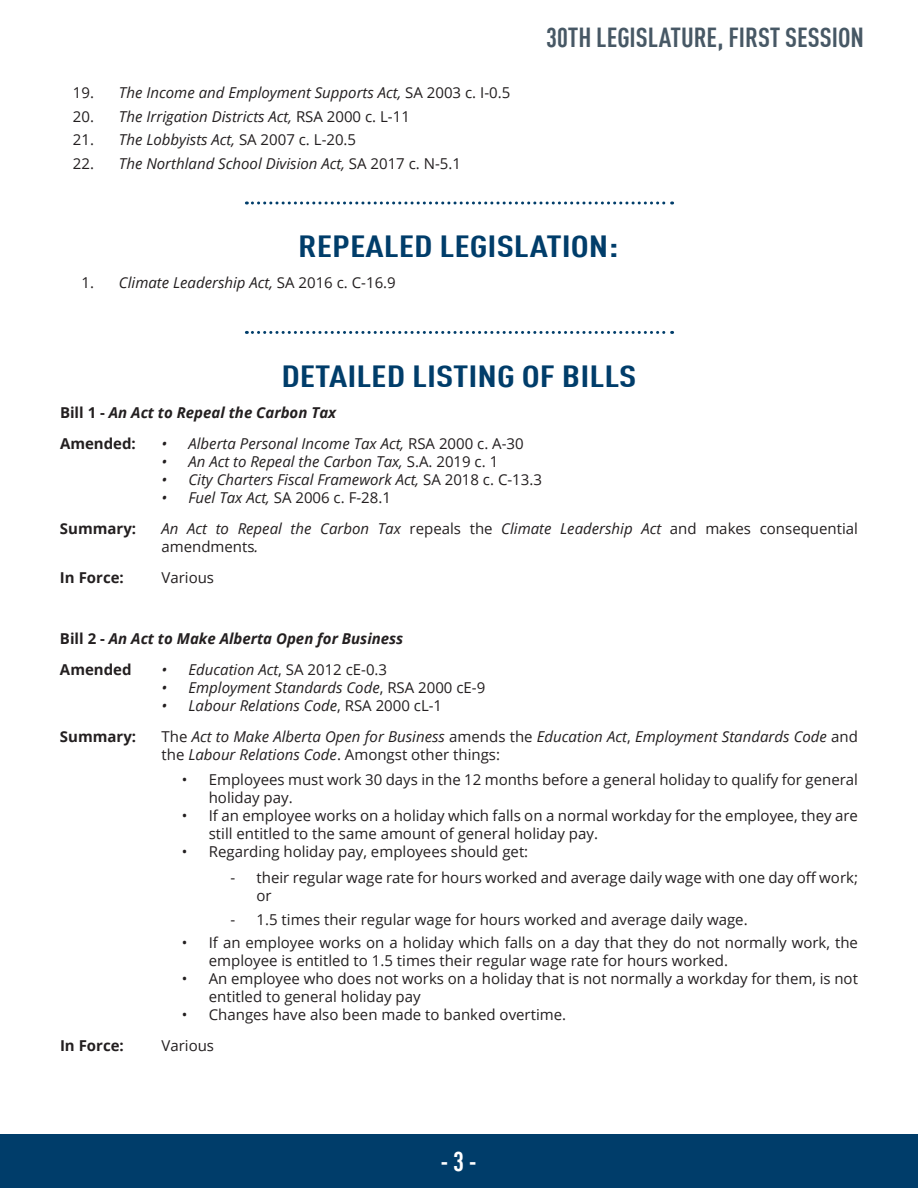
<style>
.page{position:relative;width:918px;height:1188px;background:#fff}
.page>*{position:absolute;margin:0;border:0;box-sizing:border-box;transform-origin:0 0}
.t1{font:700 condensed 30px "DIN Offc";color:#003d6a;scale:1.3 1}
.t2{font:700 condensed 27px "DIN Offc";color:#475865}
.t3{font:700 condensed 27px "DIN Offc";color:#fff}
.t4{font:15px/18px "Open Sans";color:#231f20}
.t5{font:italic 15px/18px "Open Sans";color:#231f20}
.t6{font:italic 700 15px/30.9px "Open Sans";color:#231f20}
.t7{font:700 15px "Open Sans";color:#231f20}
.s1{font-style:normal}
.s2{font-style:italic}
</style>
<div class="page">
<div style="left:1px;top:1134px;width:917px;height:54px;background:#003d6a"></div>
<svg style="left:246px;top:201px;width:427px;height:3px"></svg>
<svg style="left:246px;top:331px;width:427px;height:3px"></svg>
<p class="t5" style="left:73px;top:84px;width:439px"><span class="s1">19.</span> The Income and Employment Supports Act, <span class="s1">SA 2003 c. I-0.5</span></p>
<p class="t5" style="left:73px;top:107px;width:339px"><span class="s1">20.</span> The Irrigation Districts Act, <span class="s1">RSA 2000 c. L-11</span></p>
<p class="t4" style="left:73px;top:131px;width:285px">21. <span class="s2">The Lobbyists Act,</span> SA 2007 c. L-20.5</p>
<p class="t5" style="left:73px;top:154px;width:390px"><span class="s1">22.</span> The Northland School Division Act, <span class="s1">SA 2017 c. N-5.1</span></p>
<h2 class="t2" style="left:546px;top:21px;width:319px">30TH LEGISLATURE, FIRST SESSION</h2>
<h1 class="t1" style="left:298px;top:228px;width:248px">REPEALED LEGISLATION:</h1>
<p class="t5" style="left:81px;top:273px;width:316px"><span class="s1">1.</span> Climate Leadership Act, <span class="s1">SA 2016 c. C-16.9</span></p>
<h1 class="t1" style="left:281px;top:358px;width:275px">DETAILED LISTING OF BILLS</h1>
<p class="t6" style="left:60px;top:397px;width:278px"><span class="s1">Bill 1 -</span> An Act to Repeal the Carbon Tax<br><span class="s1">Amended:</span></p>
<p class="t5" style="left:162px;top:434px;width:364px">• Alberta Personal Income Tax Act, <span class="s1">RSA 2000 c. A-30</span></p>
<p class="t5" style="left:162px;top:452px;width:338px">• An Act to Repeal the Carbon Tax, <span class="s1">S.A. 2019 c. 1</span></p>
<p class="t5" style="left:162px;top:470px;width:382px">• City Charters Fiscal Framework Act, <span class="s1">SA 2018 c. C-13.3</span></p>
<p class="t4" style="left:162px;top:488px;width:231px"><span class="s2">• Fuel Tax Act,</span> SA 2006 c. F-28.1</p>
<p class="t7" style="left:60px;top:518px;width:78px">Summary:</p>
<p class="t5" style="left:162px;top:519px;width:698px">An Act to Repeal the Carbon Tax <span class="s1">repeals the</span> Climate Leadership Act <span class="s1">and makes consequential amendments</span>.</p>
<p class="t7" style="left:60px;top:567px;width:65px">In Force:</p>
<p class="t4" style="left:162px;top:568px;width:54px">Various</p>
<p class="t6" style="left:60px;top:623px;width:345px"><span class="s1">Bill 2 -</span> An Act to Make Alberta Open for Business<br><span class="s1">Amended</span></p>
<p class="t5" style="left:162px;top:660px;width:227px">• Education Act<span class="s1">, SA 2012 cE-0.3</span></p>
<p class="t5" style="left:162px;top:678px;width:325px">• Employment Standards Code<span class="s1">, RSA 2000 cE-9</span></p>
<p class="t5" style="left:162px;top:696px;width:282px">• Labour Relations Code<span class="s1">, RSA 2000 cL-1</span></p>
<p class="t7" style="left:60px;top:726px;width:78px">Summary:</p>
<p class="t5" style="left:162px;top:727px;width:698px"><span class="s1">The</span> Act to Make Alberta Open for Business <span class="s1">amends the</span> Education Act<span class="s1">,</span> Employment Standards Code <span class="s1">and the</span> Labour Relations Code<span class="s1">. Amongst other things:</span></p>
<p class="t4" style="left:209px;top:770px;width:651px;text-indent:-27px">• Employees must work 30 days in the 12 months before a general holiday to qualify for general holiday pay.</p>
<p class="t4" style="left:209px;top:806px;width:651px;text-indent:-27px">• If an employee works on a holiday which falls on a normal workday for the employee, they are still entitled to the same amount of general holiday pay.</p>
<p class="t4" style="left:182px;top:842px;width:348px">• Regarding holiday pay, employees should get:</p>
<p class="t4" style="left:257px;top:868px;width:603px;text-indent:-26px">- their regular wage rate for hours worked and average daily wage with one day off work; or</p>
<p class="t4" style="left:231px;top:910px;width:519px">- 1.5 times their regular wage for hours worked and average daily wage.</p>
<p class="t4" style="left:209px;top:933px;width:651px;text-indent:-27px">• If an employee works on a holiday which falls on a day that they do not normally work, the employee is entitled to 1.5 times their regular wage rate for hours worked.</p>
<p class="t4" style="left:209px;top:969px;width:651px;text-indent:-27px">• An employee who does not works on a holiday that is not normally a workday for them, is not entitled to general holiday pay</p>
<p class="t4" style="left:182px;top:1005px;width:386px">• Changes have also been made to banked overtime.</p>
<p class="t7" style="left:60px;top:1035px;width:65px">In Force:</p>
<p class="t4" style="left:162px;top:1036px;width:54px">Various</p>
<h2 class="t3" style="left:440px;top:1145px;width:38px">- 3 -</h2>
</div>
